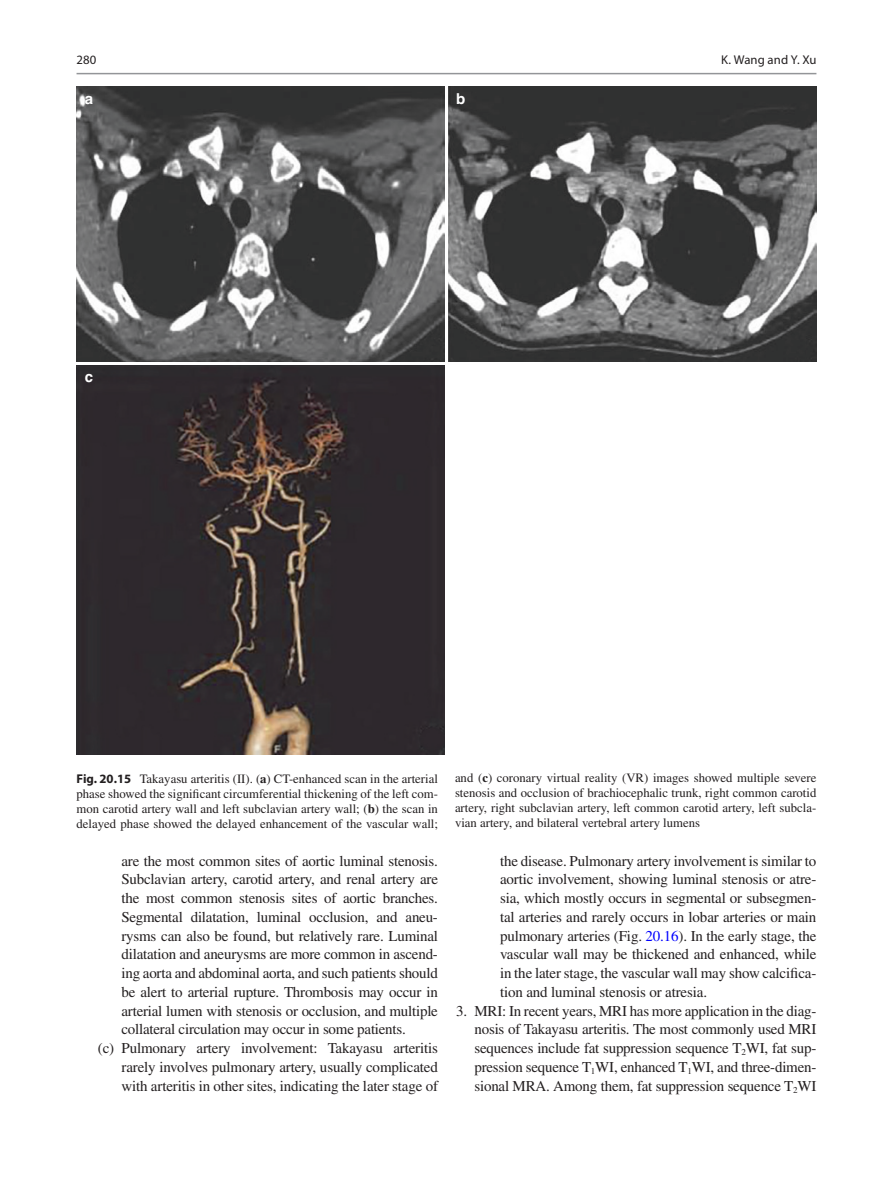
<style>
.page{position:relative;width:893px;height:1187px;background:#fff}
.page>*{position:absolute;margin:0;border:0;box-sizing:border-box;transform-origin:0 0}
.t1{font:15px/18.8px "Times LT Std";letter-spacing:-.015em;color:#231f20;text-align:justify}
.t2{font:15px "Helvetica Bold 3";color:#fff}
.t3{font:12.75px/15px "Times LT Std";color:#231f20;text-align:justify}
.t4{font:12.75px "Myriad Pro";letter-spacing:.005em;color:#231f20}
.s1{font-family:"Myriad Pro";font-weight:700}
.s2{font-weight:700}
.s3{color:#00f}
</style>
<div class="page">
<img style="left:77px;top:87px;width:367px;height:274px">
<img style="left:449px;top:87px;width:367px;height:274px">
<img style="left:77px;top:366px;width:367px;height:388px">
<hr style="left:77px;top:73px;width:739px;height:1px;background:#939598">
<p class="t4" style="left:77px;top:52px;width:21px">280</p>
<p class="t2" style="left:85px;top:86px;width:10px">a</p>
<p class="t2" style="left:456px;top:86px;width:11px">b</p>
<p class="t2" style="left:85px;top:365px;width:10px">c</p>
<p class="t4" style="left:721px;top:52px;width:97px">K. Wang and Y. Xu</p>
<p class="t3" style="left:77px;top:771px;width:363px"><span class="s1">Fig. 20.15</span> Takayasu arteritis (II). (<span class="s2">a</span>) CT-enhanced scan in the arterial phase showed the significant circumferential thickening of the left com&shy;mon carotid artery wall and left subclavian artery wall; (<span class="s2">b</span>) the scan in delayed phase showed the delayed enhancement of the vascular wall;</p>
<p class="t3" style="left:455px;top:770px;width:363px">and (<span class="s2">c</span>) coronary virtual reality (VR) images showed multiple severe stenosis and occlusion of brachiocephalic trunk, right common carotid artery, right subclavian artery, left common carotid artery, left subcla&shy;vian artery, and bilateral vertebral artery lumens</p>
<p class="t1" style="left:122px;top:851px;width:318px">are the most common sites of aortic luminal stenosis.<br>Subclavian artery, carotid artery, and renal artery are the most common stenosis sites of aortic branches.<br>Segmental dilatation, luminal occlusion, and aneu&shy;rysms can also be found, but relatively rare. Luminal dilatation and aneurysms are more common in ascend&shy;ing aorta and abdominal aorta, and such patients should be alert to arterial rupture. Thrombosis may occur in arterial lumen with stenosis or occlusion, and multiple collateral circulation may occur in some patients.</p>
<p class="t1" style="left:122px;top:1038px;width:318px;text-indent:-24px">(c) Pulmonary artery involvement: Takayasu arteritis rarely involves pulmonary artery, usually complicated with arteritis in other sites, indicating the later stage of</p>
<p class="t1" style="left:500px;top:851px;width:318px">the disease. Pulmonary artery involvement is similar to aortic involvement, showing luminal stenosis or atre&shy;sia, which mostly occurs in segmental or subsegmen&shy;tal arteries and rarely occurs in lobar arteries or main pulmonary arteries (Fig. <span class="s3">20.16</span>). In the early stage, the vascular wall may be thickened and enhanced, while in the later stage, the vascular wall may show calcifica&shy;tion and luminal stenosis or atresia.</p>
<p class="t1" style="left:474px;top:1001px;width:343px;text-indent:-18px">3. MRI: In recent years, MRI has more application in the diag&shy;nosis of Takayasu arteritis. The most commonly used MRI sequences include fat suppression sequence T<sub>2</sub>WI, fat sup&shy;pression sequence T<sub>1</sub>WI, enhanced T<sub>1</sub>WI, and three-dimen&shy;sional MRA. Among them, fat suppression sequence T<sub>2</sub>WI</p>
</div>
